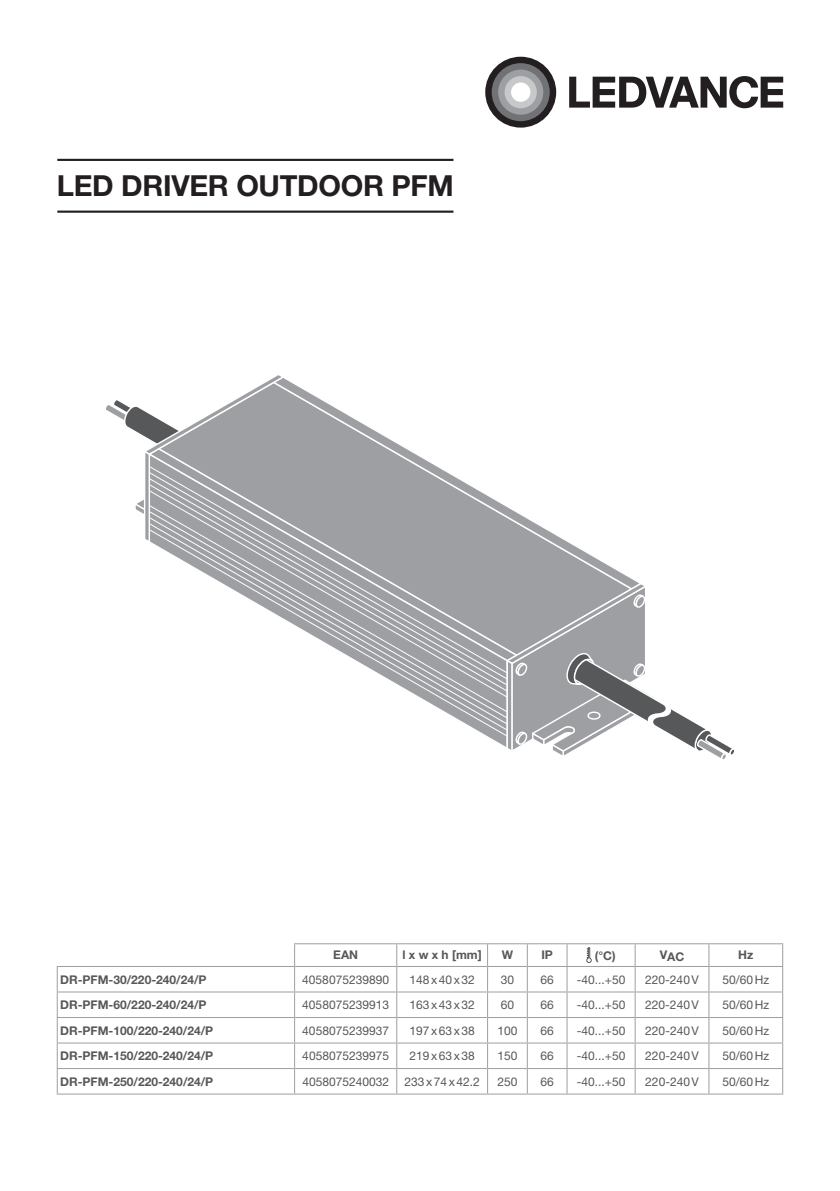
<style>
.page{position:relative;width:840px;height:1191px;background:#fff}
.page>*{position:absolute;margin:0;border:0;box-sizing:border-box;transform-origin:0 0}
.t1{font:700 29px "Helvetica Neue LT Pro";letter-spacing:-.01em;color:#231f20}
.t2{font:12px "Helvetica Neue LT Pro";color:#57585a}
.t3{font:700 12px "Helvetica Neue LT Pro";color:#57585a}
.t4{font:12px "Helvetica Neue LT Pro";letter-spacing:.06em;color:#57585a}
</style>
<div class="page">
<svg style="left:569px;top:76px;width:213px;height:32px"></svg>
<div style="left:485px;top:57px;width:71px;height:71px;background:#231f20;border-radius:50%"></div>
<div style="left:491px;top:63px;width:58px;height:58px;background:#717275;border-radius:50%"></div>
<div style="left:498px;top:70px;width:45px;height:45px;background:#9d9fa2;border-radius:50%"></div>
<div style="left:504px;top:76px;width:32px;height:32px;background:#c7c8ca;border-radius:50%"></div>
<div style="left:510px;top:82px;width:20px;height:20px;background:#fff;border-radius:50%"></div>
<svg style="left:286px;top:379px;width:351px;height:203px"></svg>
<svg style="left:286px;top:447px;width:233px;height:135px"></svg>
<svg style="left:286px;top:452px;width:223px;height:294px"></svg>
<svg style="left:106px;top:375px;width:180px;height:166px"></svg>
<svg style="left:148px;top:465px;width:360px;height:272px"></svg>
<svg style="left:504px;top:582px;width:230px;height:178px"></svg>
<hr style="left:294px;top:966px;width:102px;height:1px;background:#9d9fa2">
<hr style="left:487px;top:966px;width:40px;height:1px;background:#9d9fa2">
<hr style="left:527px;top:966px;width:39px;height:1px;background:#9d9fa2">
<hr style="left:566px;top:966px;width:68px;height:1px;background:#9d9fa2">
<hr style="left:634px;top:966px;width:74px;height:1px;background:#9d9fa2">
<hr style="left:708px;top:966px;width:74px;height:1px;background:#9d9fa2">
<hr style="left:294px;top:991px;width:102px;height:1px;background:#9d9fa2">
<hr style="left:487px;top:991px;width:40px;height:1px;background:#9d9fa2">
<hr style="left:527px;top:991px;width:39px;height:1px;background:#9d9fa2">
<hr style="left:566px;top:991px;width:68px;height:1px;background:#9d9fa2">
<hr style="left:634px;top:991px;width:74px;height:1px;background:#9d9fa2">
<hr style="left:708px;top:991px;width:74px;height:1px;background:#9d9fa2">
<hr style="left:294px;top:1017px;width:102px;height:1px;background:#9d9fa2">
<hr style="left:487px;top:1017px;width:40px;height:1px;background:#9d9fa2">
<hr style="left:527px;top:1017px;width:39px;height:1px;background:#9d9fa2">
<hr style="left:566px;top:1017px;width:68px;height:1px;background:#9d9fa2">
<hr style="left:634px;top:1017px;width:74px;height:1px;background:#9d9fa2">
<hr style="left:708px;top:1017px;width:74px;height:1px;background:#9d9fa2">
<hr style="left:294px;top:1042px;width:102px;height:1px;background:#9d9fa2">
<hr style="left:396px;top:1042px;width:91px;height:1px;background:#9d9fa2">
<hr style="left:487px;top:1042px;width:40px;height:1px;background:#9d9fa2">
<hr style="left:527px;top:1042px;width:39px;height:1px;background:#9d9fa2">
<hr style="left:566px;top:1042px;width:68px;height:1px;background:#9d9fa2">
<hr style="left:634px;top:1042px;width:74px;height:1px;background:#9d9fa2">
<hr style="left:708px;top:1042px;width:74px;height:1px;background:#9d9fa2">
<hr style="left:294px;top:1068px;width:102px;height:1px;background:#9d9fa2">
<hr style="left:396px;top:1068px;width:91px;height:1px;background:#9d9fa2">
<hr style="left:487px;top:1068px;width:40px;height:1px;background:#9d9fa2">
<hr style="left:527px;top:1068px;width:39px;height:1px;background:#9d9fa2">
<hr style="left:566px;top:1068px;width:68px;height:1px;background:#9d9fa2">
<hr style="left:634px;top:1068px;width:74px;height:1px;background:#9d9fa2">
<hr style="left:708px;top:1068px;width:74px;height:1px;background:#9d9fa2">
<hr style="left:294px;top:1093px;width:102px;height:1px;background:#9d9fa2">
<hr style="left:396px;top:1093px;width:91px;height:1px;background:#9d9fa2">
<hr style="left:487px;top:1093px;width:40px;height:1px;background:#9d9fa2">
<hr style="left:527px;top:1093px;width:39px;height:1px;background:#9d9fa2">
<hr style="left:566px;top:1093px;width:68px;height:1px;background:#9d9fa2">
<hr style="left:634px;top:1093px;width:74px;height:1px;background:#9d9fa2">
<hr style="left:708px;top:1093px;width:74px;height:1px;background:#9d9fa2">
<hr style="left:294px;top:943px;width:102px;height:1px;background:#9d9fa2">
<svg style="left:294px;top:944px;width:1px;height:149px"></svg>
<hr style="left:396px;top:943px;width:91px;height:1px;background:#9d9fa2">
<hr style="left:487px;top:943px;width:40px;height:1px;background:#9d9fa2">
<svg style="left:487px;top:944px;width:1px;height:149px"></svg>
<hr style="left:527px;top:943px;width:39px;height:1px;background:#9d9fa2">
<hr style="left:566px;top:943px;width:68px;height:1px;background:#9d9fa2">
<svg style="left:566px;top:944px;width:1px;height:149px"></svg>
<hr style="left:634px;top:943px;width:74px;height:1px;background:#9d9fa2">
<svg style="left:634px;top:944px;width:1px;height:149px"></svg>
<hr style="left:708px;top:943px;width:74px;height:1px;background:#9d9fa2">
<svg style="left:708px;top:944px;width:1px;height:149px"></svg>
<hr style="left:57px;top:966px;width:237px;height:1px;background:#9d9fa2">
<hr style="left:396px;top:966px;width:91px;height:1px;background:#9d9fa2">
<svg style="left:396px;top:944px;width:1px;height:149px"></svg>
<svg style="left:526px;top:944px;width:1px;height:149px"></svg>
<hr style="left:57px;top:991px;width:237px;height:1px;background:#9d9fa2">
<hr style="left:396px;top:991px;width:91px;height:1px;background:#9d9fa2">
<hr style="left:57px;top:1017px;width:237px;height:1px;background:#9d9fa2">
<hr style="left:396px;top:1017px;width:91px;height:1px;background:#9d9fa2">
<hr style="left:57px;top:1042px;width:237px;height:1px;background:#9d9fa2">
<hr style="left:57px;top:1068px;width:237px;height:1px;background:#9d9fa2">
<svg style="left:57px;top:967px;width:1px;height:126px"></svg>
<hr style="left:57px;top:1093px;width:237px;height:1px;background:#9d9fa2">
<svg style="left:586px;top:948px;width:5px;height:15px"></svg>
<hr style="left:57px;top:159px;width:396px;height:2px;background:#231f20">
<hr style="left:57px;top:211px;width:396px;height:2px;background:#231f20">
<h1 class="t1" style="left:57px;top:168px;width:398px">LED DRIVER OUTDOOR PFM</h1>
<p class="t3" style="left:333px;top:947px;width:26px">EAN</p>
<p class="t3" style="left:402px;top:947px;width:81px">l x w x h [mm]</p>
<p class="t3" style="left:501px;top:947px;width:13px">W</p>
<p class="t3" style="left:541px;top:947px;width:13px">IP</p>
<p class="t3" style="left:594px;top:948px;width:22px">(°C)</p>
<p class="t3" style="left:659px;top:949px;width:26px">VAC</p>
<p class="t3" style="left:737px;top:947px;width:17px">Hz</p>
<p class="t3" style="left:60px;top:971px;width:148px">DR-PFM-30/220-240/24/P</p>
<p class="t2" style="left:302px;top:972px;width:88px">4058075239890</p>
<p class="t4" style="left:409px;top:972px;width:67px">148x40x32</p>
<p class="t2" style="left:500px;top:972px;width:15px">30</p>
<p class="t2" style="left:540px;top:972px;width:15px">66</p>
<p class="t2" style="left:576px;top:972px;width:50px">-40...+50</p>
<p class="t2" style="left:645px;top:972px;width:55px">220-240V</p>
<p class="t2" style="left:722px;top:972px;width:48px">50/60Hz</p>
<p class="t3" style="left:60px;top:997px;width:148px">DR-PFM-60/220-240/24/P</p>
<p class="t2" style="left:302px;top:997px;width:88px">4058075239913</p>
<p class="t4" style="left:409px;top:997px;width:67px">163x43x32</p>
<p class="t2" style="left:500px;top:997px;width:15px">60</p>
<p class="t2" style="left:540px;top:997px;width:15px">66</p>
<p class="t2" style="left:576px;top:997px;width:50px">-40...+50</p>
<p class="t2" style="left:645px;top:997px;width:55px">220-240V</p>
<p class="t2" style="left:722px;top:997px;width:48px">50/60Hz</p>
<p class="t3" style="left:60px;top:1022px;width:154px">DR-PFM-100/220-240/24/P</p>
<p class="t2" style="left:302px;top:1023px;width:88px">4058075239937</p>
<p class="t4" style="left:409px;top:1023px;width:67px">197x63x38</p>
<p class="t2" style="left:497px;top:1023px;width:22px">100</p>
<p class="t2" style="left:540px;top:1023px;width:15px">66</p>
<p class="t2" style="left:576px;top:1023px;width:50px">-40...+50</p>
<p class="t2" style="left:645px;top:1023px;width:55px">220-240V</p>
<p class="t2" style="left:722px;top:1023px;width:48px">50/60Hz</p>
<p class="t3" style="left:60px;top:1048px;width:154px">DR-PFM-150/220-240/24/P</p>
<p class="t2" style="left:302px;top:1048px;width:88px">4058075239975</p>
<p class="t4" style="left:409px;top:1048px;width:67px">219x63x38</p>
<p class="t2" style="left:497px;top:1048px;width:22px">150</p>
<p class="t2" style="left:540px;top:1048px;width:15px">66</p>
<p class="t2" style="left:576px;top:1048px;width:50px">-40...+50</p>
<p class="t2" style="left:645px;top:1048px;width:55px">220-240V</p>
<p class="t2" style="left:722px;top:1048px;width:48px">50/60Hz</p>
<p class="t3" style="left:60px;top:1074px;width:154px">DR-PFM-250/220-240/24/P</p>
<p class="t2" style="left:302px;top:1074px;width:88px">4058075240032</p>
<p class="t4" style="left:404px;top:1074px;width:77px">233x74x42.2</p>
<p class="t2" style="left:497px;top:1074px;width:22px">250</p>
<p class="t2" style="left:540px;top:1074px;width:15px">66</p>
<p class="t2" style="left:576px;top:1074px;width:50px">-40...+50</p>
<p class="t2" style="left:645px;top:1074px;width:55px">220-240V</p>
<p class="t2" style="left:722px;top:1074px;width:48px">50/60Hz</p>
</div>
